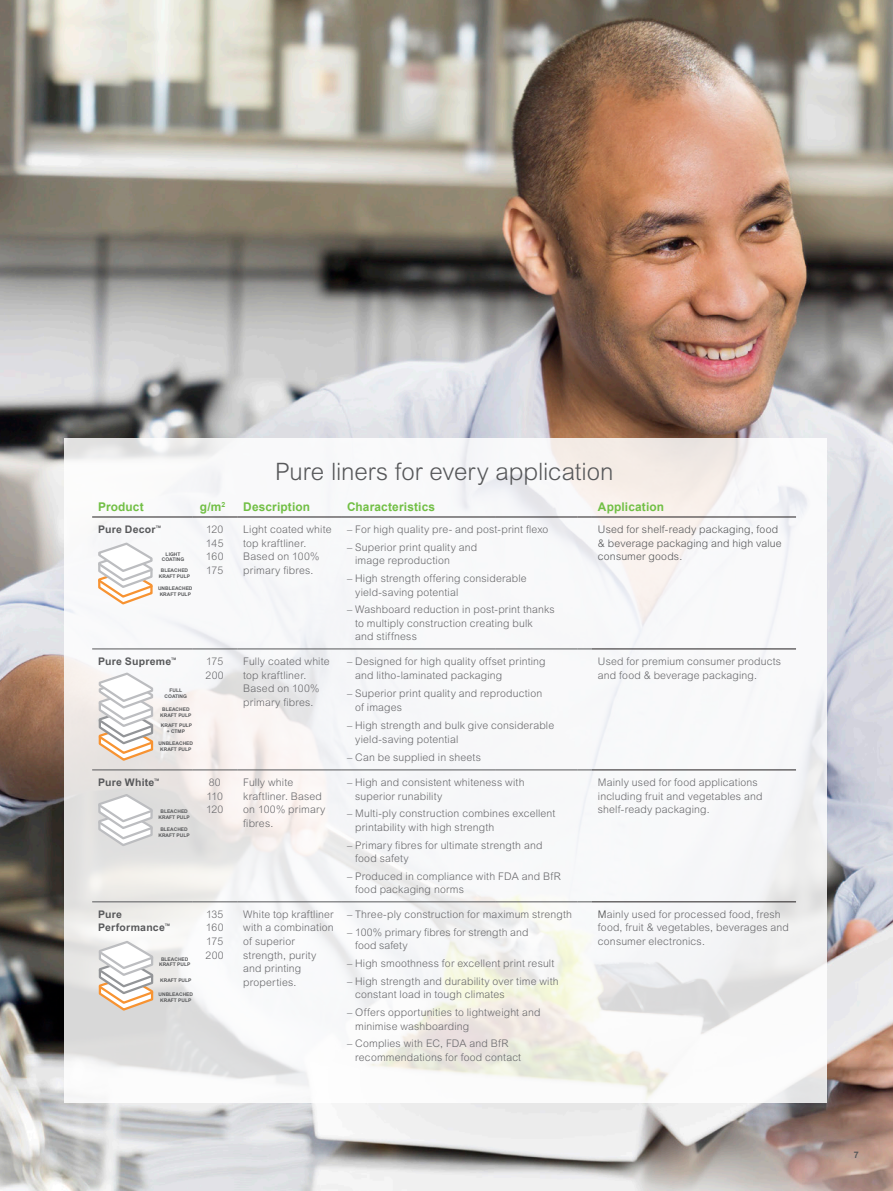
<style>
.page{position:relative;width:893px;height:1191px;background:#fff}
.page>*{position:absolute;margin:0;border:0;box-sizing:border-box;transform-origin:0 0}
.t1{font:300 24px "Arial MT Std";letter-spacing:-.005em;color:#57585a}
.t2{font:700 12px "Arial";letter-spacing:.015em;color:#71bf44}
.Ing{font:300 10.5px/13.5px "Arial MT Std";letter-spacing:.015em;color:#69696c}
.Ing-2{font:300 10.5px/13.5px "Arial MT Std";letter-spacing:.015em;color:#57585a}
.Ing-3{font:700 10.5px/13.5px "Arial MT Std";letter-spacing:.02em;color:#57585a}
.t3{font:700 9px "Arial MT Std";color:#57585a}
.t4{font:700 7.05px "Arial";color:#71bf44}
.t5{font:700 4.95px/5.8px "Arial";color:#57585a;text-align:center}
.s1{color:#3e3e3f}
</style>
<div class="page">
<img style="left:0;top:0;width:893px;height:1191px">
<svg style="left:65px;top:438px;width:762px;height:665px"></svg>
<hr style="left:92px;top:516px;width:100px;height:1px;background:#231f20">
<hr style="left:192px;top:516px;width:45px;height:1px;background:#231f20">
<hr style="left:237px;top:516px;width:104px;height:1px;background:#231f20">
<hr style="left:341px;top:516px;width:155px;height:1px;background:#231f20">
<hr style="left:496px;top:516px;width:82px;height:1px;background:#231f20">
<svg style="left:578px;top:516px;width:14px;height:1px"></svg>
<hr style="left:592px;top:516px;width:204px;height:1px;background:#231f20">
<hr style="left:592px;top:648px;width:204px;height:1px;background:#231f20">
<hr style="left:592px;top:769px;width:204px;height:1px;background:#231f20">
<hr style="left:592px;top:901px;width:204px;height:1px;background:#231f20">
<hr style="left:92px;top:648px;width:100px;height:1px;background:#57585a">
<hr style="left:92px;top:769px;width:100px;height:1px;background:#57585a">
<hr style="left:192px;top:648px;width:45px;height:1px;background:#57585a">
<hr style="left:192px;top:769px;width:45px;height:1px;background:#57585a">
<hr style="left:237px;top:648px;width:104px;height:1px;background:#57585a">
<hr style="left:341px;top:648px;width:155px;height:1px;background:#57585a">
<hr style="left:496px;top:648px;width:82px;height:1px;background:#57585a">
<svg style="left:578px;top:648px;width:14px;height:1px"></svg>
<hr style="left:237px;top:769px;width:104px;height:1px;background:#57585a">
<hr style="left:341px;top:769px;width:155px;height:1px;background:#57585a">
<hr style="left:496px;top:769px;width:82px;height:1px;background:#57585a">
<svg style="left:578px;top:769px;width:14px;height:1px"></svg>
<hr style="left:92px;top:901px;width:100px;height:1px;background:#57585a">
<hr style="left:192px;top:901px;width:45px;height:1px;background:#57585a">
<hr style="left:237px;top:901px;width:104px;height:1px;background:#57585a">
<hr style="left:341px;top:901px;width:155px;height:1px;background:#57585a">
<hr style="left:496px;top:901px;width:82px;height:1px;background:#57585a">
<svg style="left:578px;top:901px;width:14px;height:1px"></svg>
<svg style="left:98px;top:672px;width:57px;height:89px"></svg>
<svg style="left:96px;top:792px;width:58px;height:56px"></svg>
<svg style="left:97px;top:940px;width:58px;height:72px"></svg>
<svg style="left:98px;top:541px;width:56px;height:65px"></svg>
<p class="t1" style="left:275px;top:458px;width:340px">Pure liners for every application</p>
<p class="t4" style="left:221px;top:500px;width:5px">2</p>
<p class="t2" style="left:243px;top:499px;width:68px">Description</p>
<p class="t2" style="left:347px;top:499px;width:90px">Characteristics</p>
<p class="t2" style="left:98px;top:499px;width:47px">Product</p>
<p class="t2" style="left:200px;top:499px;width:23px">g/m</p>
<p class="t2" style="left:598px;top:499px;width:68px">Application</p>
<p class="Ing-3" style="left:98px;top:522px;width:65px">Pure Decor<sup>™</sup></p>
<p class="Ing" style="left:206px;top:522px;width:19px">120<br>145</p>
<p class="Ing" style="left:206px;top:549px;width:19px">160</p>
<p class="Ing" style="left:206px;top:563px;width:19px">175</p>
<p class="t5" style="left:162px;top:551px;width:24px">LIGHT<br>COATING</p>
<p class="t5" style="left:159px;top:568px;width:33px">BLEACHED<br>KRAFT PULP</p>
<p class="t5" style="left:158px;top:586px;width:36px">UNBLEACHED<br>KRAFT PULP</p>
<p class="Ing-3" style="left:98px;top:654px;width:80px">Pure Supreme<sup>™</sup></p>
<p class="Ing" style="left:206px;top:654px;width:19px">175</p>
<p class="Ing" style="left:206px;top:668px;width:20px">200</p>
<p class="t5" style="left:165px;top:687px;width:24px">FULL<br>COATING</p>
<p class="t5" style="left:161px;top:722px;width:33px">KRAFT PULP + CTMP</p>
<p class="t5" style="left:160px;top:706px;width:33px">BLEACHED<br>KRAFT PULP</p>
<p class="t5" style="left:159px;top:741px;width:36px">UNBLEACHED<br>KRAFT PULP</p>
<p class="Ing-3" style="left:98px;top:775px;width:63px">Pure White<sup>™</sup></p>
<p class="Ing" style="left:209px;top:775px;width:14px">80</p>
<p class="Ing" style="left:206px;top:789px;width:18px">110</p>
<p class="Ing" style="left:206px;top:802px;width:19px">120</p>
<p class="t5" style="left:159px;top:808px;width:33px">BLEACHED<br>KRAFT PULP</p>
<p class="t5" style="left:159px;top:827px;width:33px">BLEACHED<br>KRAFT PULP</p>
<p class="Ing-3" style="left:98px;top:907px;width:74px">Pure<br>Performance<sup>™</sup></p>
<p class="Ing" style="left:206px;top:907px;width:19px">135</p>
<p class="Ing" style="left:206px;top:921px;width:19px">160</p>
<p class="Ing" style="left:206px;top:934px;width:19px">175</p>
<p class="Ing" style="left:206px;top:948px;width:20px">200</p>
<p class="t5" style="left:159px;top:956px;width:33px">BLEACHED<br>KRAFT PULP</p>
<p class="t5" style="left:159px;top:992px;width:36px">UNBLEACHED<br>KRAFT PULP</p>
<p class="t5" style="left:160px;top:977px;width:33px">KRAFT PULP</p>
<p class="Ing" style="left:243px;top:522px;width:90px">Light coated white top kraftliner.<br>Based on 100% primary fibres.</p>
<p class="Ing" style="left:347px;top:522px;width:203px">– For high quality pre- and post-print flexo</p>
<p class="Ing" style="left:355px;top:540px;width:124px;text-indent:-8px">– Superior print quality and image reproduction</p>
<p class="Ing" style="left:355px;top:571px;width:173px;text-indent:-8px">– High strength offering considerable yield-saving potential</p>
<p class="Ing" style="left:355px;top:603px;width:201px;text-indent:-8px">– Washboard reduction in post-print thanks to multiply construction creating bulk<br>and stiffness</p>
<p class="t5" style="left:387px;top:550px;width:33px">BLEACHED<br>KRAFT PULP</p>
<p class="t5" style="left:386px;top:586px;width:36px">UNBLEACHED<br>KRAFT PULP</p>
<p class="t5" style="left:280px;top:568px;width:29px">BLEACHED</p>
<p class="Ing" style="left:243px;top:654px;width:88px">Fully coated white top kraftliner.<br>Based on 100% primary fibres.</p>
<p class="Ing" style="left:355px;top:654px;width:192px;text-indent:-8px">– Designed for high quality offset printing and litho-laminated packaging</p>
<p class="t5" style="left:286px;top:689px;width:16px">LIGHT</p>
<p class="t5" style="left:507px;top:688px;width:33px">BLEACHED<br>KRAFT PULP</p>
<p class="t5" style="left:507px;top:724px;width:36px">UNBLEACHED</p>
<p class="Ing" style="left:355px;top:686px;width:189px;text-indent:-8px">– Superior print quality and reproduction of images</p>
<p class="Ing" style="left:355px;top:719px;width:201px;text-indent:-8px">– High strength and bulk give considerable yield-saving potential</p>
<p class="Ing" style="left:347px;top:751px;width:135px">– Can be supplied in sheets</p>
<p class="t5" style="left:400px;top:724px;width:29px">BLEACHED</p>
<p class="Ing" style="left:243px;top:775px;width:84px">Fully white kraftliner. Based on 100% primary fibres.</p>
<p class="Ing" style="left:355px;top:775px;width:171px;text-indent:-8px">– High and consistent whiteness with superior runability</p>
<p class="t5" style="left:268px;top:791px;width:33px">BLEACHED<br>KRAFT PULP</p>
<p class="Ing" style="left:355px;top:807px;width:202px;text-indent:-8px">– Multi-ply construction combines excellent printability with high strength</p>
<p class="Ing" style="left:355px;top:838px;width:189px;text-indent:-8px">– Primary fibres for ultimate strength and food safety</p>
<p class="Ing" style="left:355px;top:869px;width:207px;text-indent:-8px">– Produced in compliance with FDA and BfR food packaging norms</p>
<p class="Ing" style="left:243px;top:907px;width:92px">White top kraftliner with a combination of superior strength, purity and printing properties.</p>
<p class="Ing" style="left:347px;top:907px;width:227px">– Three-ply construction for maximum strength</p>
<p class="Ing" style="left:355px;top:925px;width:175px;text-indent:-8px">– 100% primary fibres for strength and food safety</p>
<p class="Ing" style="left:347px;top:956px;width:209px">– High smoothness for excellent print result</p>
<p class="Ing" style="left:355px;top:974px;width:205px;text-indent:-8px">– High strength and durability over time with constant load in tough climates</p>
<p class="Ing" style="left:355px;top:1005px;width:187px;text-indent:-8px">– Offers opportunities to lightweight and minimise washboarding</p>
<p class="Ing" style="left:355px;top:1036px;width:168px;text-indent:-8px">– Complies with EC, FDA and BfR recommendations for food contact</p>
<p class="Ing-2" style="left:598px;top:522px;width:185px">Used for shelf-ready packaging, food &amp; beverage packaging and high value consumer goods.</p>
<p class="Ing" style="left:598px;top:654px;width:185px">Used for premium consumer products and food &amp; beverage packaging.</p>
<p class="Ing" style="left:598px;top:775px;width:166px">Mainly used for food applications including fruit and vegetables and shelf-ready packaging.</p>
<p class="Ing" style="left:598px;top:907px;width:193px"><span class="s1">M</span>ainly used for processed food, fresh food, fruit &amp; vegetables, beverages and consumer electronics.</p>
<p class="t3" style="left:854px;top:1149px;width:7px">7</p>
</div>
